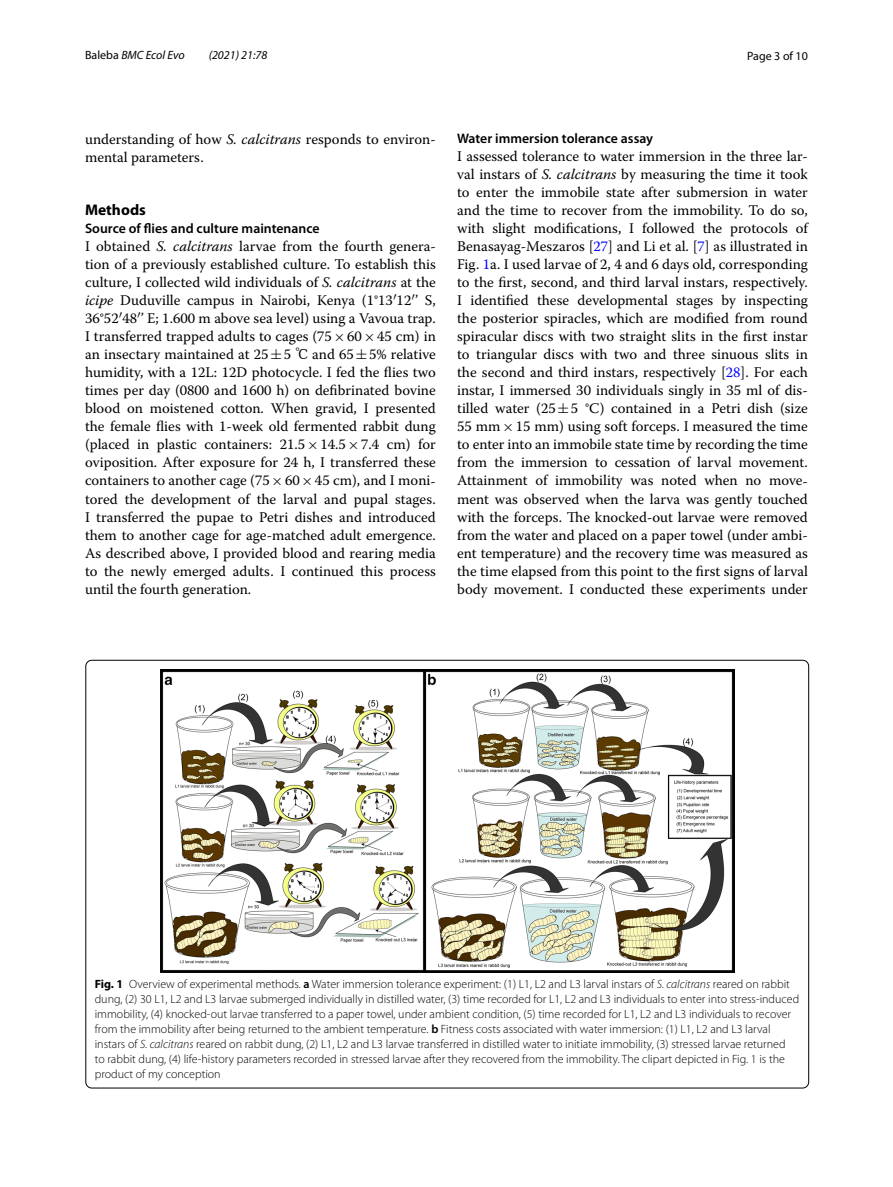
<style>
.page{position:relative;width:893px;height:1187px;background:#fff}
.page>*{position:absolute;margin:0;border:0;box-sizing:border-box;transform-origin:0 0}
.t1{font:700 15.45px "Myriad Pro";color:#000}
.t2{font:14.7px/18px "Warnock Pro";color:#000;text-align:justify}
.t3{font:600 13.8px "Myriad Pro";color:#000}
.t4{font:300 12px/15px "Myriad Pro";color:#000}
.t5{font:italic 12px "Myriad Pro";color:#000}
.t6{font:12px "Myriad Pro";color:#000}
.s1{font-style:normal}
.s2{font-style:italic}
.s3{font-family:"MTSY"}
.s4{font-family:"Code 2000"}
.s5{color:#00f}
.s6{font-weight:700}
.s7{font-weight:600}
</style>
<div class="page">
<img style="left:160px;top:669px;width:574px;height:303px">
<p class="t5" style="left:85px;top:48px;width:101px"><span class="s1">Baleba</span> BMC Ecol Evo</p>
<p class="t5" style="left:209px;top:48px;width:60px">(2021) 21:78</p>
<p class="t6" style="left:747px;top:48px;width:62px">Page 3 of 10</p>
<p class="t2" style="left:85px;top:130px;width:352px">understanding of how <span class="s2">S. calcitrans</span> responds to environ&shy;mental parameters.</p>
<p class="t1" style="left:85px;top:200px;width:62px">Methods</p>
<p class="t3" style="left:85px;top:220px;width:236px">Source of flies and culture maintenance</p>
<p class="t2" style="left:85px;top:237px;width:352px">I obtained <span class="s2">S. calcitrans</span> larvae from the fourth genera&shy;tion of a previously established culture. To establish this culture, I collected wild individuals of <span class="s2">S. calcitrans</span> at the <span class="s2">icipe</span> Duduville campus in Nairobi, Kenya (1°13 12 ’ S, 36°52 48 ’ E; 1.600 m above sea level) using a Vavoua trap.<br>I transferred trapped adults to cages (75<span class="s3">×</span>60<span class="s3">×</span>45 cm) in an insectary maintained at 25<span class="s3">±</span>5 <span class="s4">℃</span> and 65<span class="s3">±</span>5% relative humidity, with a 12L: 12D photocycle. I fed the flies two times per day (0800 and 1600 h) on defibrinated bovine blood on moistened cotton. When gravid, I presented the female flies with 1-week old fermented rabbit dung (placed in plastic containers: 21.5<span class="s3">×</span>14.5<span class="s3">×</span>7.4 cm) for oviposition. After exposure for 24 h, I transferred these containers to another cage (75<span class="s3">×</span>60<span class="s3">×</span>45 cm), and I moni&shy;tored the development of the larval and pupal stages.<br>I transferred the pupae to Petri dishes and introduced them to another cage for age-matched adult emergence.<br>As described above, I provided blood and rearing media to the newly emerged adults. I continued this process until the fourth generation.</p>
<p class="t3" style="left:457px;top:130px;width:198px">Water immersion tolerance assay</p>
<p class="t2" style="left:457px;top:147px;width:352px">I assessed tolerance to water immersion in the three lar&shy;val instars of <span class="s2">S. calcitrans</span> by measuring the time it took to enter the immobile state after submersion in water and the time to recover from the immobility. To do so, with slight modifications, I followed the protocols of Benasayag-Meszaros [<span class="s5">27</span>] and Li et al. [<span class="s5">7</span>] as illustrated in Fig. <span class="s5">1</span>a. I used larvae of 2, 4 and 6 days old, corresponding to the first, second, and third larval instars, respectively.<br>I identified these developmental stages by inspecting the posterior spiracles, which are modified from round spiracular discs with two straight slits in the first instar to triangular discs with two and three sinuous slits in the second and third instars, respectively [<span class="s5">28</span>]. For each instar, I immersed 30 individuals singly in 35 ml of dis&shy;tilled water (25<span class="s3">±</span>5 °C) contained in a Petri dish (size 55 mm<span class="s3">×</span>15 mm) using soft forceps. I measured the time to enter into an immobile state time by recording the time from the immersion to cessation of larval movement.<br>Attainment of immobility was noted when no move&shy;ment was observed when the larva was gently touched with the forceps. The knocked-out larvae were removed from the water and placed on a paper towel (under ambi&shy;ent temperature) and the recovery time was measured as the time elapsed from this point to the first signs of larval body movement. I conducted these experiments under</p>
<p class="t4" style="left:95px;top:976px;width:706px"><span class="s6">Fig. 1</span> Overview of experimental methods. <span class="s7">a</span> Water immersion tolerance experiment: (1) L1, L2 and L3 larval instars of <span class="s2">S. calcitrans</span> reared on rabbit dung, (2) 30 L1, L2 and L3 larvae submerged individually in distilled water, (3) time recorded for L1, L2 and L3 individuals to enter into stress-induced immobility, (4) knocked-out larvae transferred to a paper towel, under ambient condition, (5) time recorded for L1, L2 and L3 individuals to recover from the immobility after being returned to the ambient temperature. <span class="s7">b</span> Fitness costs associated with water immersion: (1) L1, L2 and L3 larval instars of <span class="s2">S. calcitrans</span> reared on rabbit dung, (2) L1, L2 and L3 larvae transferred in distilled water to initiate immobility, (3) stressed larvae returned<br>to rabbit dung, (4) life-history parameters recorded in stressed larvae after they recovered from the immobility. The clipart depicted in Fig. 1 is the product of my conception</p>
</div>
